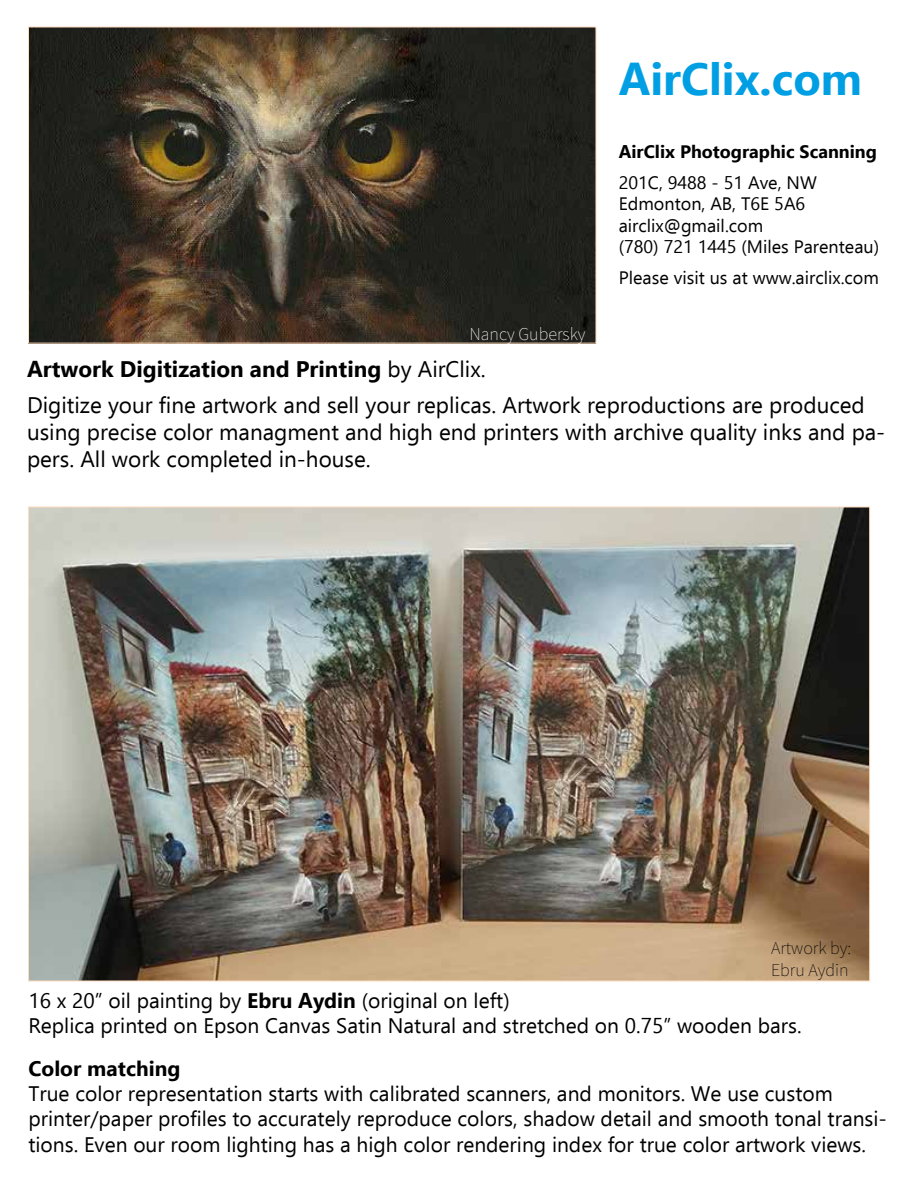
<style>
.page{position:relative;width:918px;height:1188px;background:#fff}
.page>*{position:absolute;margin:0;border:0;box-sizing:border-box;transform-origin:0 0}
.t1{font:700 45px "Ebrima";color:#009fe3}
.t2{font:22.5px/36px "Ebrima";color:#000}
.t3{font:21px/25.2px "Ebrima";color:#000}
.t4{font:700 21px "Ebrima";color:#000}
.t5{font:18px/21.6px "Ebrima";color:#000}
.t6{font:700 18px "Ebrima";color:#000}
.t7{font:200 18px/21.6px "Source Sans Pro";color:#000}
.t8{font:200 18px "Source Sans Pro";color:#fff}
.s1{font-weight:700}
</style>
<div class="page">
<img style="left:30px;top:509px;width:838px;height:470px">
<img style="left:30px;top:29px;width:564px;height:313px">
<h1 class="t1" style="left:619px;top:45px;width:245px">AirClix.com</h1>
<p class="t8" style="left:469px;top:323px;width:118px">Nancy Gubersky</p>
<p class="t6" style="left:619px;top:138px;width:260px">AirClix Photographic Scanning</p>
<p class="t5" style="left:619px;top:171px;width:262px">201C, 9488 - 51 Ave, NW<br>Edmonton, AB, T6E 5A6 airclix@gmail.com<br>(780) 721 1445 (Miles Parenteau)</p>
<p class="t5" style="left:619px;top:267px;width:262px">Please visit us at www.airclix.com</p>
<p class="t2" style="left:27px;top:350px;width:839px"><span class="s1">Artwork Digitization and Printing</span> by AirClix.<br>Digitize your fine artwork and sell your replicas. Artwork reproductions are produced</p>
<p class="t2" style="left:27px;top:418px;width:860px;line-height:27px">using precise color managment and high end printers with archive quality inks and pa&shy;pers. All work completed in-house.</p>
<p class="t7" style="left:771px;top:937px;width:82px">Artwork by:<br>Ebru Aydin</p>
<p class="t3" style="left:28px;top:987px;width:775px">16 x 20” oil painting by <span class="s1">Ebru Aydin</span> (original on left)<br>Replica printed on Epson Canvas Satin Natural and stretched on 0.75” wooden bars.</p>
<p class="t4" style="left:28px;top:1053px;width:153px">Color matching</p>
<p class="t3" style="left:28px;top:1081px;width:860px">True color representation starts with calibrated scanners, and monitors. We use custom printer/paper profiles to accurately reproduce colors, shadow detail and smooth tonal transi&shy;tions. Even our room lighting has a high color rendering index for true color artwork views.</p>
</div>
